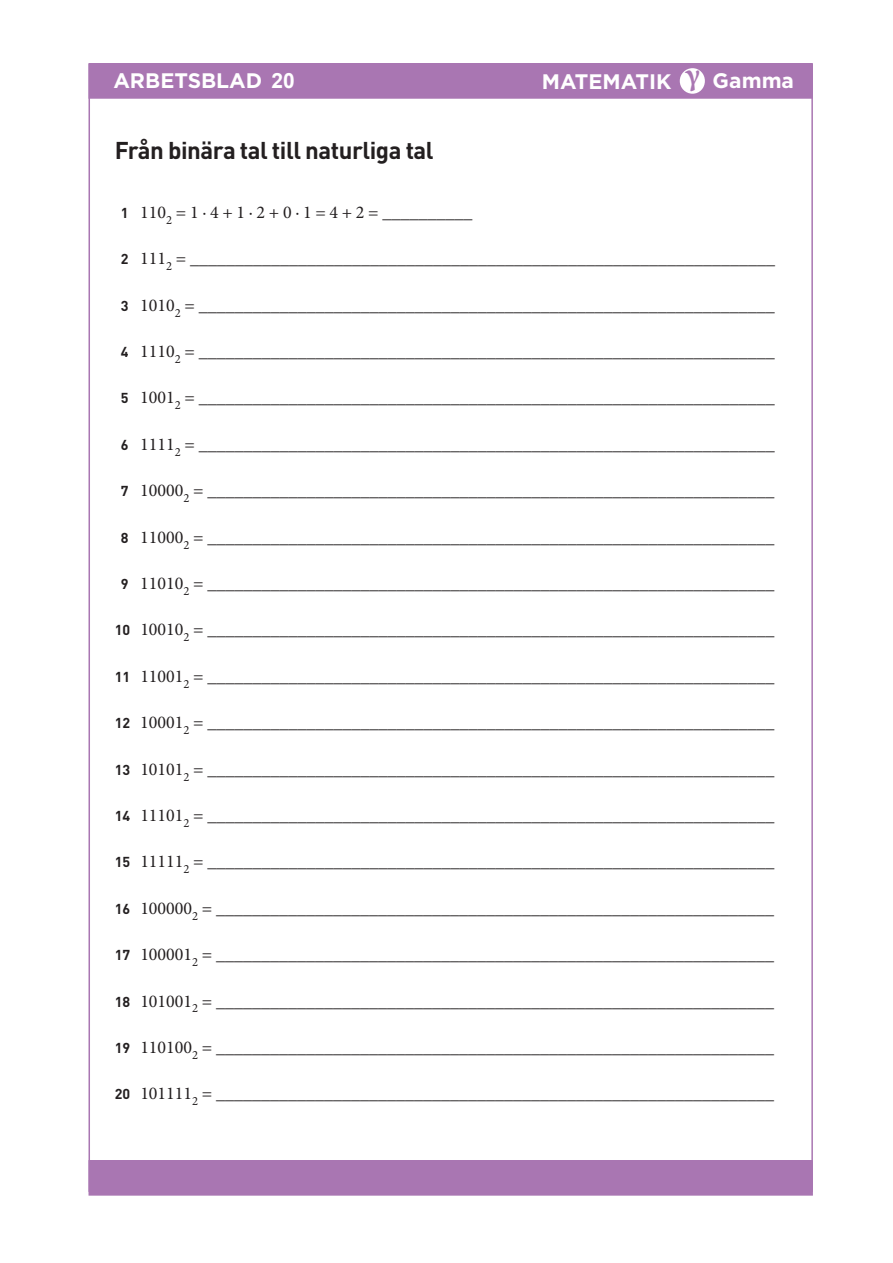
<style>
.page{position:relative;width:893px;height:1263px;background:#fff}
.page>*{position:absolute;margin:0;border:0;box-sizing:border-box;transform-origin:0 0}
.t1{font:700 30px "Minion Pro";color:#a976b2}
.R_OH{font:700 24px "DIN Pro";letter-spacing:-.02em;color:#231f20}
.Antal_ratt{font:700 21px "Gotham";color:#fff}
.Uppgift{font:18px "Minion Pro";color:#231f20}
.s1{font-family:"Arial"}
.s2{font-family:"DIN Pro";font-weight:700;font-size:14.25px}
</style>
<div class="page">
<div style="left:89px;top:64px;width:723px;height:34px;background:#a976b2"></div>
<div style="left:89px;top:63px;width:724px;height:36px;border:2px solid #a976b2"></div>
<div style="left:89px;top:1161px;width:723px;height:34px;background:#a976b2"></div>
<div style="left:89px;top:1160px;width:724px;height:35px;border:2px solid #a976b2"></div>
<div style="left:680px;top:68px;width:25px;height:26px;background:#fff;border-radius:50%"></div>
<p class="Antal_ratt" style="left:113px;top:67px;width:183px">ARBETSBLAD <span class="s1">20</span></p>
<h1 class="t1" style="left:685px;top:53px;width:17px">γ</h1>
<p class="Antal_ratt" style="left:542px;top:67px;width:131px">MATEMATIK</p>
<p class="Antal_ratt" style="left:713px;top:67px;width:83px">Gamma</p>
<p class="R_OH" style="left:115px;top:134px;width:320px">Från binära tal till naturliga tal</p>
<p class="Uppgift" style="left:121px;top:200px;width:353px"><span class="s2">1</span> 110<sub>2</sub> = 1 ∙ 4 + 1 ∙ 2 + 0 ∙ 1 = 4 + 2 = __________</p>
<p class="Uppgift" style="left:121px;top:246px;width:656px"><span class="s2">2</span> 111<sub>2</sub> = _________________________________________________________________</p>
<p class="Uppgift" style="left:121px;top:293px;width:655px"><span class="s2">3</span> 1010<sub>2</sub> = ________________________________________________________________</p>
<p class="Uppgift" style="left:121px;top:339px;width:655px"><span class="s2">4</span> 1110<sub>2</sub> = ________________________________________________________________</p>
<p class="Uppgift" style="left:121px;top:386px;width:655px"><span class="s2">5</span> 1001<sub>2</sub> = ________________________________________________________________</p>
<p class="Uppgift" style="left:121px;top:432px;width:655px"><span class="s2">6</span> 1111<sub>2</sub> = ________________________________________________________________</p>
<p class="Uppgift" style="left:121px;top:478px;width:655px"><span class="s2">7</span> 10000<sub>2</sub> = _______________________________________________________________</p>
<p class="Uppgift" style="left:121px;top:525px;width:655px"><span class="s2">8</span> 11000<sub>2</sub> = _______________________________________________________________</p>
<p class="Uppgift" style="left:121px;top:571px;width:655px"><span class="s2">9</span> 11010<sub>2</sub> = _______________________________________________________________</p>
<p class="Uppgift" style="left:115px;top:618px;width:661px"><span class="s2">10</span> 10010<sub>2</sub> = _______________________________________________________________</p>
<p class="Uppgift" style="left:115px;top:664px;width:661px"><span class="s2">11</span> 11001<sub>2</sub> = _______________________________________________________________</p>
<p class="Uppgift" style="left:115px;top:710px;width:661px"><span class="s2">12</span> 10001<sub>2</sub> = _______________________________________________________________</p>
<p class="Uppgift" style="left:115px;top:757px;width:661px"><span class="s2">13</span> 10101<sub>2</sub> = _______________________________________________________________</p>
<p class="Uppgift" style="left:115px;top:803px;width:661px"><span class="s2">14</span> 11101<sub>2</sub> = _______________________________________________________________</p>
<p class="Uppgift" style="left:115px;top:849px;width:661px"><span class="s2">15</span> 11111<sub>2</sub> = _______________________________________________________________</p>
<p class="Uppgift" style="left:115px;top:896px;width:661px"><span class="s2">16</span> 100000<sub>2</sub> = ______________________________________________________________</p>
<p class="Uppgift" style="left:115px;top:942px;width:661px"><span class="s2">17</span> 100001<sub>2</sub> = ______________________________________________________________</p>
<p class="Uppgift" style="left:115px;top:989px;width:661px"><span class="s2">18</span> 101001<sub>2</sub> = ______________________________________________________________</p>
<p class="Uppgift" style="left:115px;top:1035px;width:661px"><span class="s2">19</span> 110100<sub>2</sub> = ______________________________________________________________</p>
<p class="Uppgift" style="left:115px;top:1081px;width:661px"><span class="s2">20</span> 101111<sub>2</sub> = ______________________________________________________________</p>
</div>
